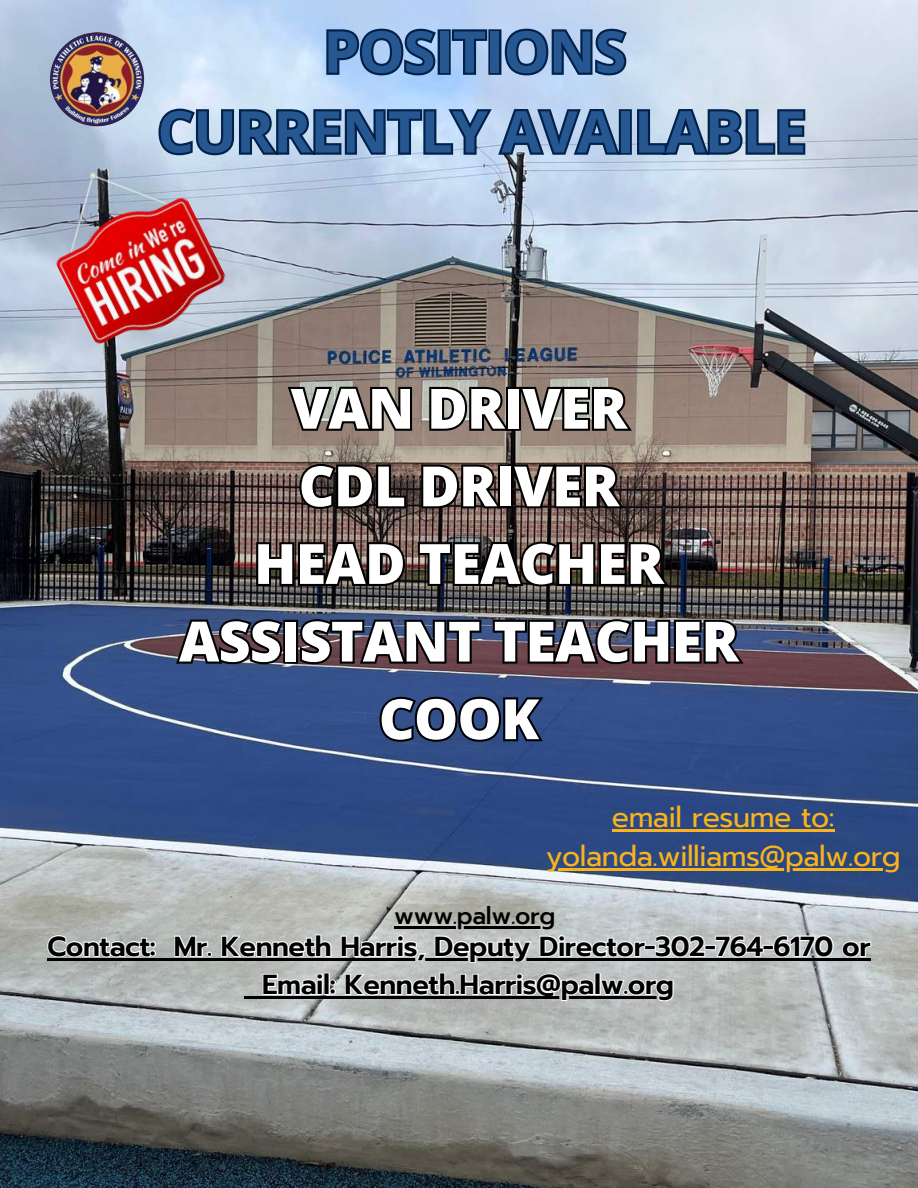
<style>
.page{position:relative;width:918px;height:1188px;background:#fff}
.page>*{position:absolute;margin:0;border:0;box-sizing:border-box;transform-origin:0 0}
.t1{font:700 57.75px/79.8px "Open Sans";letter-spacing:-.015em;color:#275791;text-align:center}
.t2{font:800 55.65px/77.6px "Open Sans";letter-spacing:-.015em;color:#fff;text-align:center}
.t3{font:28.5px/39.3px "Prompt";letter-spacing:-.015em;color:#fab31b;text-align:center}
.t4{font:600 27.45px/38.2px "Prompt";letter-spacing:-.015em;color:#000}
.t5{font:500 24px "Prompt";letter-spacing:-.015em;color:#000}
</style>
<div class="page">
<img style="left:0;top:0;width:918px;height:1188px">
<svg style="left:254px;top:372px;width:418px;height:217px;background:#5f544d"></svg>
<img style="left:173px;top:605px;width:574px;height:62px">
<svg style="left:377px;top:694px;width:170px;height:51px;background:#203258"></svg>
<img style="left:50px;top:32px;width:94px;height:94px;border-radius:50%">
<img style="left:26px;top:139px;width:207px;height:218px">
<svg style="left:262px;top:972px;width:413px;height:88px;background:#bbc0c1"></svg>
<svg style="left:46px;top:933px;width:826px;height:31px"></svg>
<hr style="left:174px;top:958px;width:696px;height:2px;background:#000">
<hr style="left:244px;top:996px;width:18px;height:3px;background:#000">
<hr style="left:262px;top:996px;width:412px;height:3px;background:#000">
<hr style="left:394px;top:926px;width:161px;height:2px;background:#000">
<svg style="left:324px;top:26px;width:306px;height:52px;background:#6886ab"></svg>
<svg style="left:156px;top:99px;width:651px;height:78px;background:#90a7c1"></svg>
<hr style="left:612px;top:829px;width:222px;height:2px;background:#fab31b">
<hr style="left:546px;top:869px;width:354px;height:2px;background:#fab31b">
<h1 class="t1" style="left:157px;top:10px;width:651px">POSITIONS<br>CURRENTLY AVAILABLE</h1>
<h2 class="t2" style="left:179px;top:368px;width:561px">VAN DRIVER<br>CDL DRIVER<br>HEAD TEACHER<br>ASSISTANT TEACHER<br>COOK</h2>
<p class="t3" style="left:546px;top:798px;width:356px">email resume to: yolanda.williams@palw.org</p>
<p class="t5" style="left:394px;top:898px;width:163px">www.palw.org</p>
<p class="t4" style="left:262px;top:927px;width:610px;text-indent:-215px">Contact: Mr. Kenneth Harris, Deputy Director-302-764-6170 or<br>Email: Kenneth.Harris@palw.org</p>
</div>
